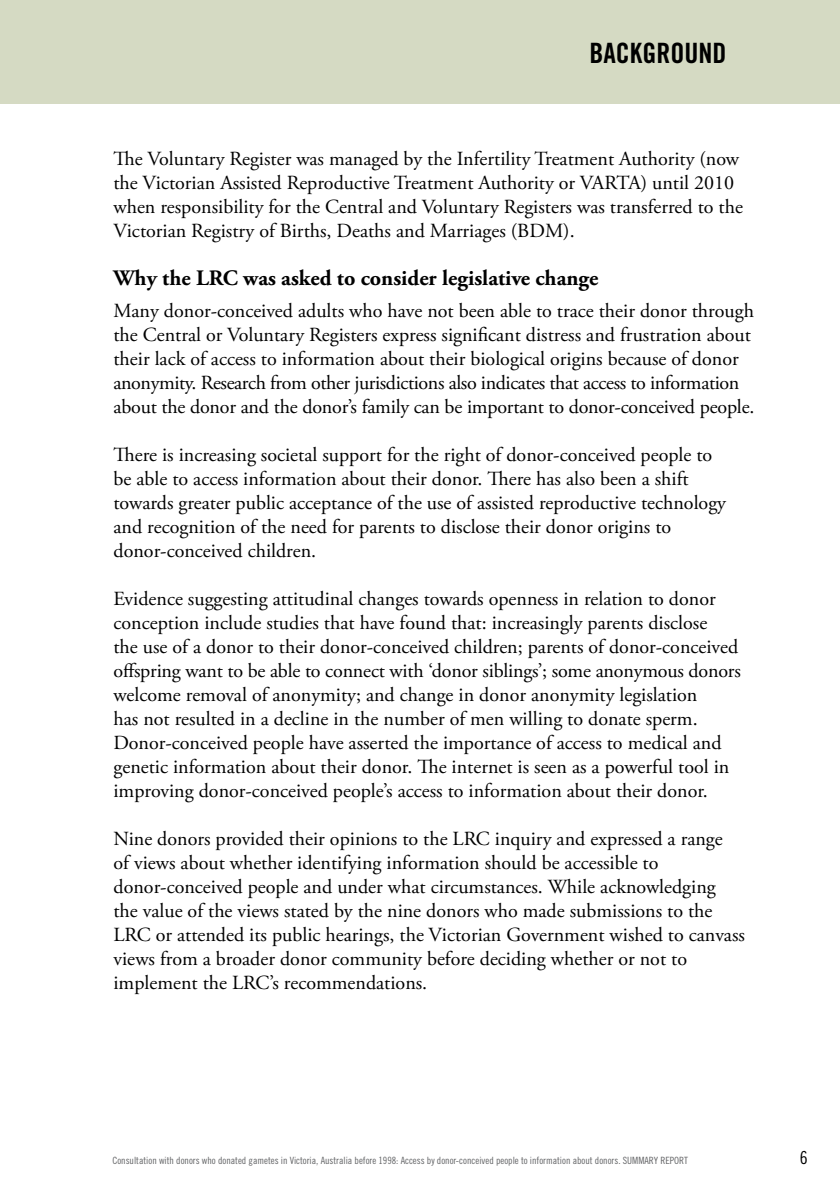
<style>
.page{position:relative;width:840px;height:1191px;background:#fff}
.page>*{position:absolute;margin:0;border:0;box-sizing:border-box;transform-origin:0 0}
.t1{font:28px "Trade Gothic Bold Cond Twenty";color:#000}
.t2{font:700 22px "Adobe Garamond Pro";color:#000}
.t3{font:20px/24px "Adobe Garamond Pro";color:#000}
.t4{font:18px "Trade Gothic Cond Eighteen";color:#000}
.t5{font:10px "Trade Gothic Cond Eighteen";color:#636466}
</style>
<div class="page">
<div style="left:0;top:0;width:839px;height:104px;background:#d5dac3"></div>
<h1 class="t1" style="left:589px;top:36px;width:138px">BACKGROUND</h1>
<p class="t3" style="left:113px;top:147px;width:630px">The Voluntary Register was managed by the Infertility Treatment Authority (now the Victorian Assisted Reproductive Treatment Authority or VARTA) until 2010 when responsibility for the Central and Voluntary Registers was transferred to the Victorian Registry of Births, Deaths and Marriages (BDM).</p>
<p class="t2" style="left:113px;top:265px;width:486px">Why the LRC was asked to consider legislative change</p>
<p class="t3" style="left:113px;top:299px;width:642px">Many donor-conceived adults who have not been able to trace their donor through the Central or Voluntary Registers express significant distress and frustration about their lack of access to information about their biological origins because of donor anonymity. Research from other jurisdictions also indicates that access to information about the donor and the donor’s family can be important to donor-conceived people.</p>
<p class="t3" style="left:113px;top:443px;width:613px">There is increasing societal support for the right of donor-conceived people to be able to access information about their donor. There has also been a shift towards greater public acceptance of the use of assisted reproductive technology and recognition of the need for parents to disclose their donor origins to donor-conceived children.</p>
<p class="t3" style="left:113px;top:587px;width:628px">Evidence suggesting attitudinal changes towards openness in relation to donor conception include studies that have found that: increasingly parents disclose<br>the use of a donor to their donor-conceived children; parents of donor-conceived offspring want to be able to connect with ‘donor siblings’; some anonymous donors welcome removal of anonymity; and change in donor anonymity legislation<br>has not resulted in a decline in the number of men willing to donate sperm.<br>Donor-conceived people have asserted the importance of access to medical and genetic information about their donor. The internet is seen as a powerful tool in improving donor-conceived people’s access to information about their donor.</p>
<p class="t3" style="left:113px;top:827px;width:632px">Nine donors provided their opinions to the LRC inquiry and expressed a range<br>of views about whether identifying information should be accessible to donor-conceived people and under what circumstances. While acknowledging the value of the views stated by the nine donors who made submissions to the LRC or attended its public hearings, the Victorian Government wished to canvass views from a broader donor community before deciding whether or not to implement the LRC’s recommendations.</p>
<p class="t5" style="left:112px;top:1154px;width:577px">Consultation with donors who donated gametes in Victoria, Australia before 1998: Access by donor-conceived people to information about donors. SUMMARY REPORT</p>
<p class="t4" style="left:799px;top:1147px;width:9px">6</p>
</div>
